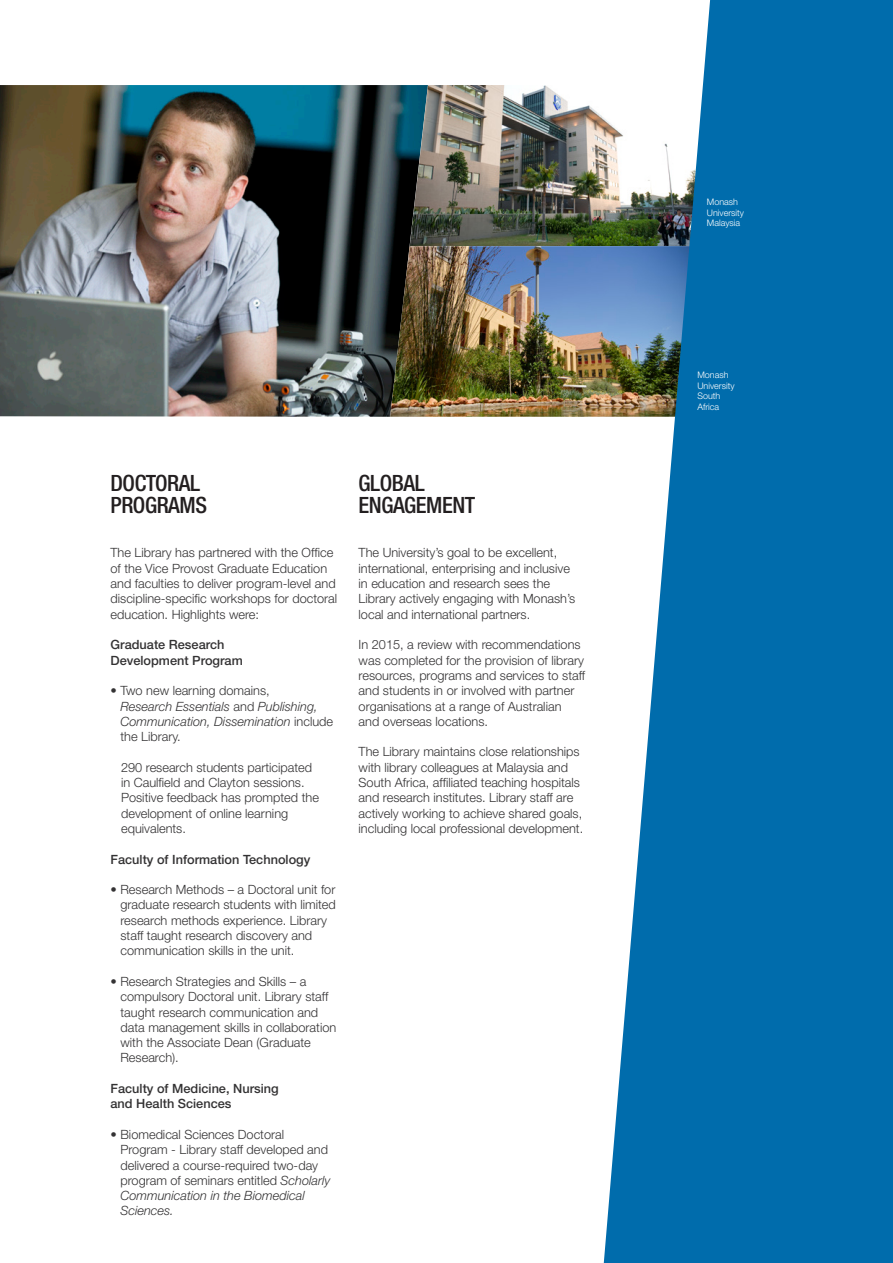
<style>
.page{position:relative;width:893px;height:1263px;background:#fff}
.page>*{position:absolute;margin:0;border:0;box-sizing:border-box;transform-origin:0 0}
.Intro_Text_13pt{font:500 condensed 22.5px "Helvetica Neue";letter-spacing:-.02em;color:#231f20}
.Body_Text_8pt{font:300 12.75px/15.3px "Helvetica Neue";color:#333233}
.Intro_Text_13pt-2{font:300 12.75px/15.3px "Helvetica Neue";color:#333233}
.Body_Text_8pt-2{font:500 12.75px "Helvetica Neue";color:#333233}
.Body_Text_8pt-3{font:italic 300 12.75px/15.3px "Helvetica Neue";color:#333233}
.Footnotes{font:300 9px "Helvetica Neue";color:#fff}
.s1{font-style:normal}
.s2{font-style:italic}
</style>
<div class="page">
<img style="left:0;top:85px;width:410px;height:332px">
<img style="left:410px;top:85px;width:194px;height:161px">
<img style="left:390px;top:246px;width:214px;height:171px">
<svg style="left:604px;top:0;width:289px;height:1263px;background:#267fb4"></svg>
<p class="Intro_Text_13pt" style="left:111px;top:469px;width:91px">DOCTORAL</p>
<p class="Intro_Text_13pt" style="left:111px;top:492px;width:98px">PROGRAMS</p>
<p class="Intro_Text_13pt-2" style="left:111px;top:545px;width:228px">The Library has partnered with the Office of the Vice Provost Graduate Education and faculties to deliver program-level and discipline-specific workshops for doctoral education. Highlights were:</p>
<p class="Body_Text_8pt-2" style="left:111px;top:637px;width:115px">Graduate Research</p>
<p class="Body_Text_8pt-2" style="left:111px;top:652px;width:134px">Development Program</p>
<p class="Body_Text_8pt-3" style="left:120px;top:683px;width:214px;text-indent:-10px"><span class="s1">• Two new learning domains,<br></span>Research Essentials <span class="s1">and</span> Publishing,<br>Communication, Dissemination <span class="s1">include the Library.</span></p>
<p class="Body_Text_8pt" style="left:121px;top:759px;width:199px">290 research students participated in Caulfield and Clayton sessions.<br>Positive feedback has prompted the development of online learning equivalents.</p>
<p class="Body_Text_8pt-2" style="left:111px;top:851px;width:201px">Faculty of Information Technology</p>
<p class="Body_Text_8pt" style="left:120px;top:882px;width:217px;text-indent:-10px">• Research Methods – a Doctoral unit for graduate research students with limited research methods experience. Library staff taught research discovery and communication skills in the unit.</p>
<p class="Body_Text_8pt" style="left:120px;top:973px;width:217px;text-indent:-10px">• Research Strategies and Skills – a compulsory Doctoral unit. Library staff taught research communication and data management skills in collaboration with the Associate Dean (Graduate Research).</p>
<p class="Body_Text_8pt-2" style="left:111px;top:1081px;width:170px">Faculty of Medicine, Nursing</p>
<p class="Body_Text_8pt-2" style="left:111px;top:1096px;width:122px">and Health Sciences</p>
<p class="Body_Text_8pt" style="left:120px;top:1126px;width:211px;text-indent:-10px">• Biomedical Sciences Doctoral<br>Program - Library staff developed and delivered a course-required two-day program of seminars entitled <span class="s2">Scholarly<br>Communication in the Biomedical<br>Sciences.</span></p>
<p class="Intro_Text_13pt" style="left:359px;top:469px;width:68px">GLOBAL</p>
<p class="Intro_Text_13pt" style="left:359px;top:492px;width:118px">ENGAGEMENT</p>
<p class="Intro_Text_13pt-2" style="left:359px;top:545px;width:218px">The University’s goal to be excellent, international, enterprising and inclusive in education and research sees the Library actively engaging with Monash’s local and international partners.</p>
<p class="Intro_Text_13pt-2" style="left:359px;top:637px;width:228px">In 2015, a review with recommendations was completed for the provision of library resources, programs and services to staff and students in or involved with partner organisations at a range of Australian and overseas locations.</p>
<p class="Body_Text_8pt" style="left:359px;top:744px;width:226px">The Library maintains close relationships with library colleagues at Malaysia and South Africa, affiliated teaching hospitals and research institutes. Library staff are actively working to achieve shared goals, including local professional development.</p>
<p class="Footnotes" style="left:707px;top:196px;width:33px">Monash</p>
<p class="Footnotes" style="left:707px;top:207px;width:39px">University</p>
<p class="Footnotes" style="left:707px;top:218px;width:35px">Malaysia</p>
<p class="Footnotes" style="left:697px;top:369px;width:33px">Monash</p>
<p class="Footnotes" style="left:697px;top:380px;width:39px">University</p>
<p class="Footnotes" style="left:697px;top:391px;width:25px">South</p>
<p class="Footnotes" style="left:697px;top:401px;width:23px">Africa</p>
</div>
